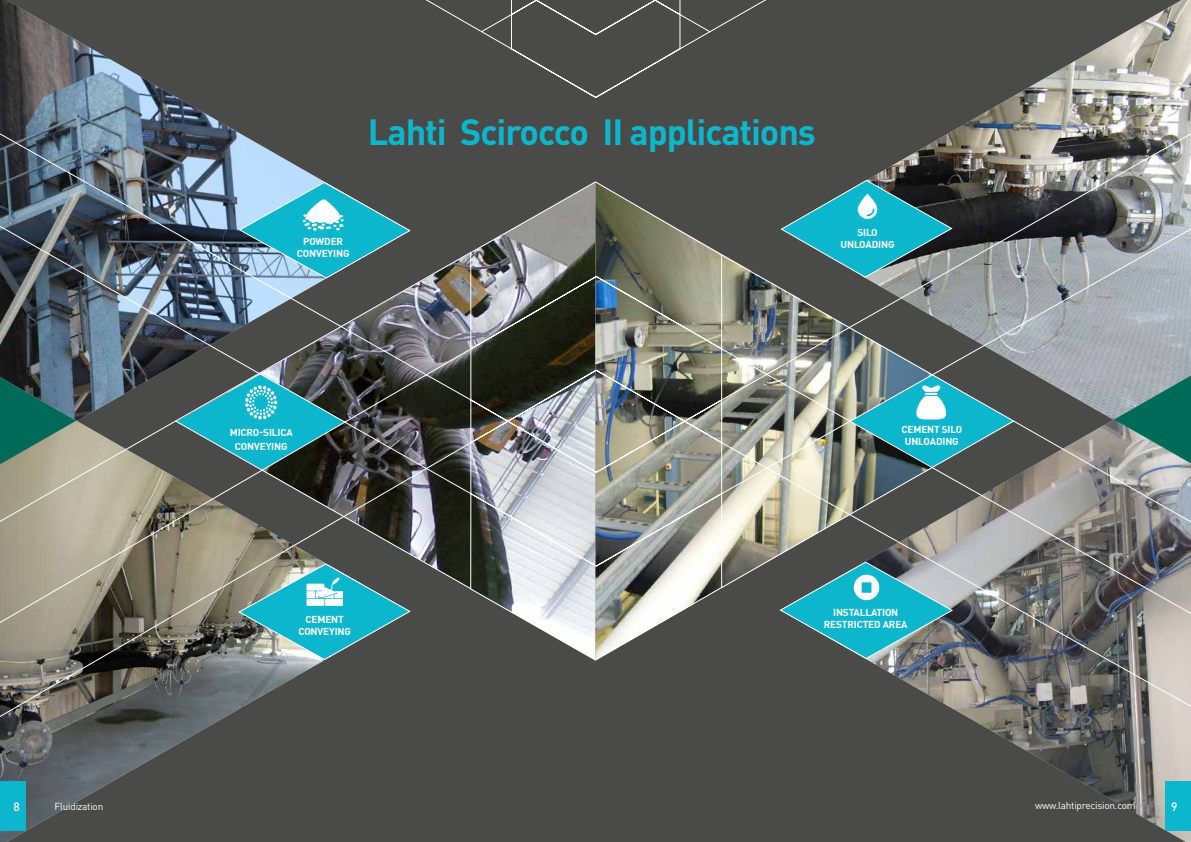
<style>
.page{position:relative;width:1191px;height:842px;background:#4a4a49}
.page>*{position:absolute;margin:0;border:0;box-sizing:border-box;transform-origin:0 0}
.t1{font:700 36px "DIN Pro";letter-spacing:-.03em;color:#0cb7ce}
.t2{font:500 12px "DIN Pro";color:#fff}
.t3{font:700 10px/12px "DIN Pro";letter-spacing:-.015em;color:#fff;text-align:center}
.t4{font:10px "DIN Pro";letter-spacing:-.025em;color:#fff}
</style>
<div class="page">
<svg style="left:425px;top:0;width:341px;height:98px"></svg>
<img style="left:981px;top:0;width:210px;height:115px">
<img style="left:978px;top:723px;width:213px;height:119px">
<div style="left:1165px;top:781px;width:26px;height:50px;background:#0cb7ce"></div>
<img style="left:0;top:0;width:208px;height:115px">
<img style="left:0;top:723px;width:215px;height:119px">
<div style="left:0;top:781px;width:26px;height:50px;background:#0cb7ce"></div>
<img style="left:0;top:115px;width:1191px;height:608px">
<svg style="left:850px;top:375px;width:163px;height:92px"></svg>
<svg style="left:238px;top:181px;width:174px;height:98px"></svg>
<svg style="left:237px;top:563px;width:175px;height:98px"></svg>
<svg style="left:779px;top:179px;width:174px;height:99px"></svg>
<svg style="left:778px;top:561px;width:176px;height:99px"></svg>
<h1 class="t1" style="left:368px;top:102px;width:449px">Lahti Scirocco II applications</h1>
<p class="t3" style="left:297px;top:234px;width:54px">POWDER<br>CONVEYING</p>
<p class="t3" style="left:840px;top:225px;width:55px">SILO<br>UNLOADING</p>
<p class="t3" style="left:230px;top:424px;width:64px;line-height:14px">MICRO-SILICA<br>CONVEYING</p>
<p class="t3" style="left:901px;top:422px;width:62px">CEMENT SILO<br>UNLOADING</p>
<p class="t3" style="left:298px;top:612px;width:54px">CEMENT<br>CONVEYING</p>
<p class="t3" style="left:824px;top:605px;width:85px">INSTALLATION<br>RESTRICTED AREA</p>
<p class="t2" style="left:13px;top:796px;width:8px">8</p>
<p class="t4" style="left:55px;top:798px;width:50px">Fluidization</p>
<p class="t2" style="left:1171px;top:796px;width:8px">9</p>
<p class="t4" style="left:1035px;top:798px;width:102px">www.lahtiprecision.com</p>
</div>
